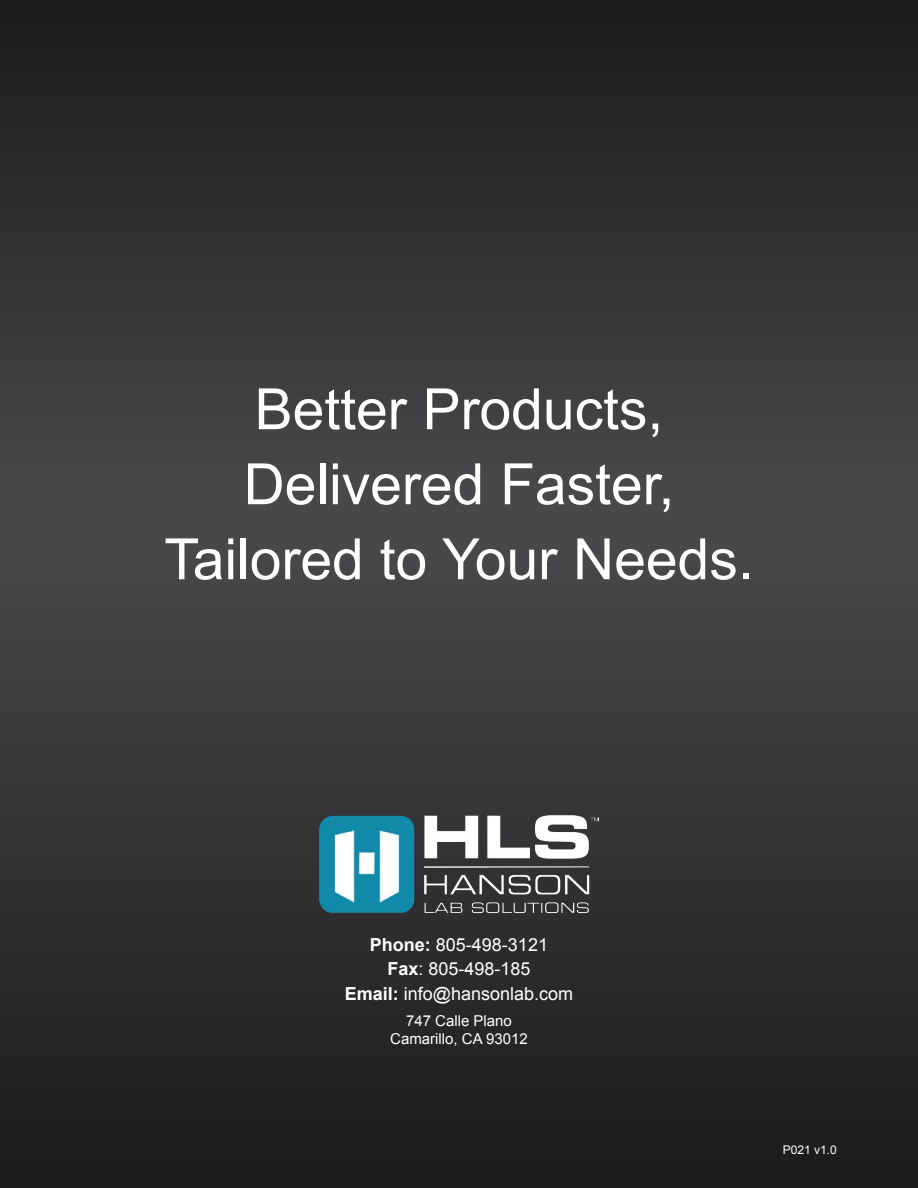
<style>
.page{position:relative;width:918px;height:1188px;background:#48484b}
.page>*{position:absolute;margin:0;border:0;box-sizing:border-box;transform-origin:0 0}
.t1{font:57px/75px "Arial";color:#fff;text-align:center}
.t2{font:18px "Arial";color:#fff}
.t3{font:15px/18px "Arial";color:#fff;text-align:center}
.t4{font:12px "Arial";color:#fff}
.s1{font-weight:700}
</style>
<div class="page">
<div style="left:0;top:557px;width:918px;height:631px;background:linear-gradient(to bottom,#47474a,#1c1c1d)"></div>
<div style="left:0;top:0;width:918px;height:480px;background:linear-gradient(to bottom,#1c1c1d,#47474a)"></div>
<img style="left:320px;top:809px;width:278px;height:108px">
<p class="t1" style="left:164px;top:372px;width:591px">Better Products,<br>Delivered Faster,<br>Tailored to Your Needs.</p>
<p class="t2" style="left:370px;top:933px;width:180px"><span class="s1">Phone:</span> 805-498-3121</p>
<p class="t2" style="left:387px;top:957px;width:145px"><span class="s1">Fax</span>: 805-498-185</p>
<p class="t2" style="left:345px;top:982px;width:230px"><span class="s1">Email:</span> info@hansonlab.com</p>
<p class="t3" style="left:390px;top:1012px;width:139px">747 Calle Plano<br>Camarillo, CA 93012</p>
<p class="t4" style="left:783px;top:1142px;width:56px">P021 v1.0</p>
</div>
